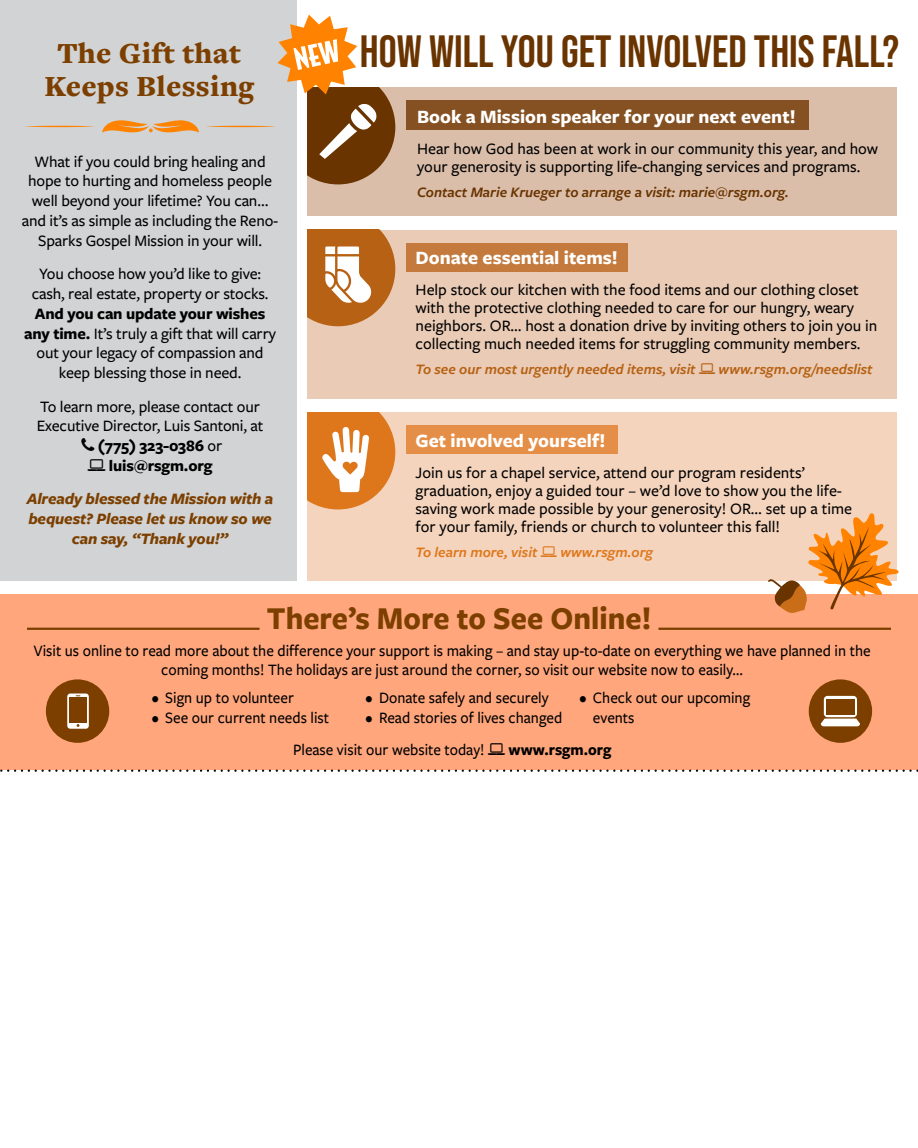
<style>
.page{position:relative;width:918px;height:1148px;background:#fff}
.page>*{position:absolute;margin:0;border:0;box-sizing:border-box;transform-origin:0 0}
.t1{font:45px "Bebas Neue";color:#6a3400}
.t2{font:700 33px "Freight Sans Pro";color:#7c3f00;scale:.95 1}
.t3{font:900 30.3px/33.2px "Freight Text";letter-spacing:.01em;color:#7c3f00;text-align:center}
.t4{font:700 19.5px "Freight Sans Pro";color:#fff}
.t5{font:500 16.5px/19.8px "Freight Sans Pro";color:#000;text-align:center}
.t6{font:500 16.5px/19.8px "Freight Sans Pro";color:#000;text-align:center;scale:.95 1}
.t7{font:italic 700 16.5px/19.8px "Freight Sans Pro";letter-spacing:-.01em;color:#7c3f00;text-align:center}
.t8{font:700 16.5px "Freight Sans Pro";letter-spacing:-.01em;color:#000}
.t9{font:700 16.5px "Freight Sans Pro";letter-spacing:-.01em;color:#000;scale:.95 1}
.t10{font:italic 600 15px "Freight Sans Pro";color:#b66113}
.t11{font:italic 600 15px "Freight Sans Pro";color:#6a3400}
.t12{font:italic 600 15px "Freight Sans Pro";color:#de771c}
.s1{font-weight:700}
.s2{font-weight:500}
</style>
<div class="page">
<div style="left:0;top:594px;width:918px;height:175px;background:#ffa67c"></div>
<div style="left:0;top:0;width:297px;height:580px;background:#d1d3d4"></div>
<svg style="left:24px;top:126px;width:71px;height:1px"></svg>
<svg style="left:102px;top:120px;width:97px;height:12px"></svg>
<div style="left:307px;top:87px;width:590px;height:129px;background:#dabeaa"></div>
<div style="left:307px;top:230px;width:590px;height:168px;background:#eacbb5"></div>
<div style="left:307px;top:412px;width:590px;height:169px;background:#f5d4bd"></div>
<div style="left:406px;top:100px;width:402px;height:30px;background:#855122"></div>
<div style="left:406px;top:243px;width:222px;height:28px;background:#c47a3c"></div>
<div style="left:406px;top:425px;width:211px;height:29px;background:#e58e47"></div>
<svg style="left:0;top:769px;width:918px;height:2px"></svg>
<svg style="left:768px;top:513px;width:131px;height:100px"></svg>
<svg style="left:206px;top:15px;width:189px;height:169px"></svg>
<svg style="left:307px;top:230px;width:88px;height:96px;background:#c98950"></svg>
<svg style="left:307px;top:412px;width:88px;height:97px;background:#e69a57"></svg>
<hr style="left:27px;top:627px;width:233px;height:3px;background:#7c3f00">
<hr style="left:658px;top:627px;width:233px;height:3px;background:#7c3f00">
<div style="left:46px;top:679px;width:63px;height:64px;background:#7c3f00;border-radius:50%"></div>
<div style="left:67px;top:693px;width:22px;height:35px;background:#fff;border-radius:3px"></div>
<div style="left:69px;top:697px;width:18px;height:26px;background:#7c3f00"></div>
<div style="left:809px;top:679px;width:63px;height:64px;background:#7c3f00;border-radius:50%"></div>
<svg style="left:824px;top:696px;width:33px;height:21px"></svg>
<div style="left:826px;top:699px;width:28px;height:15px;background:#7c3f00"></div>
<svg style="left:821px;top:718px;width:39px;height:8px"></svg>
<h3 class="t3" style="left:44px;top:36px;width:211px">The Gift that<br>Keeps Blessing</h3>
<p class="t5" style="left:22px;top:151px;width:258px">What if you could bring healing and hope to hurting and homeless people well beyond your lifetime? You can… and it’s as simple as including the Reno-Sparks Gospel Mission in your will.</p>
<p class="t5" style="left:32px;top:263px;width:238px">You choose how you’d like to give: cash, real estate, property or stocks.</p>
<p class="t5" style="left:24px;top:303px;width:253px"><span class="s1">And you can update your wishes any time.</span> It’s truly a gift that will carry out your legacy of compassion and keep blessing those in need.</p>
<p class="t5" style="left:40px;top:395px;width:221px">To learn more, please contact our</p>
<p class="t5" style="left:37px;top:415px;width:228px">Executive Director, Luis Santoni, at</p>
<p class="t8" style="left:98px;top:434px;width:126px">(775) 323-0386 <span class="s2">or</span></p>
<p class="t8" style="left:109px;top:454px;width:105px">luis@rsgm.org</p>
<p class="t7" style="left:27px;top:488px;width:248px">Already blessed the Mission with a bequest? Please let us know so we can say, “Thank you!”</p>
<h1 class="t1" style="left:360px;top:26px;width:541px">HOW WILL YOU GET INVOLVED THIS FALL?</h1>
<p class="t4" style="left:417px;top:103px;width:380px">Book a Mission speaker for your next event!</p>
<p class="t5" style="left:417px;top:139px;width:463px;line-height:18px;text-align:left">Hear how God has been at work in our community this year, and how your generosity is supporting life-changing services and programs.</p>
<p class="t11" style="left:417px;top:182px;width:373px">Contact Marie Krueger to arrange a visit: marie@rsgm.org.</p>
<p class="t4" style="left:416px;top:244px;width:204px">Donate essential items!</p>
<p class="t5" style="left:416px;top:280px;width:463px;line-height:18px;text-align:left">Help stock our kitchen with the food items and our clothing closet with the protective clothing needed to care for our hungry, weary neighbors. OR… host a donation drive by inviting others to join you in collecting much needed items for struggling community members.</p>
<p class="t10" style="left:416px;top:359px;width:282px">To see our most urgently needed items, visit</p>
<p class="t10" style="left:719px;top:359px;width:155px">www.rsgm.org/needslist</p>
<p class="t4" style="left:416px;top:427px;width:191px">Get involved yourself!</p>
<p class="t5" style="left:416px;top:463px;width:438px;line-height:18px;text-align:left">Join us for a chapel service, attend our program residents’ graduation, enjoy a guided tour – we’d love to show you the life&shy;saving work made possible by your generosity! OR… set up a time for your family, friends or church to volunteer this fall!</p>
<p class="t12" style="left:416px;top:542px;width:123px">To learn more, visit</p>
<p class="t12" style="left:560px;top:542px;width:94px">www.rsgm.org</p>
<h2 class="t2" style="left:267px;top:596px;width:406px">There’s More to See Online!</h2>
<p class="t6" style="left:34px;top:639px;width:882px">Visit us online to read more about the difference your support is making – and stay up-to-date on everything we have planned in the coming months! The holidays are just around the corner, so visit our website now to easily…</p>
<p class="t6" style="left:152px;top:687px;width:151px">• Sign up to volunteer</p>
<p class="t6" style="left:152px;top:707px;width:188px">• See our current needs list</p>
<p class="t6" style="left:366px;top:687px;width:194px">• Donate safely and securely</p>
<p class="t6" style="left:366px;top:707px;width:209px">• Read stories of lives changed</p>
<p class="t6" style="left:593px;top:687px;width:167px;text-align:left;text-indent:-13px">• Check out our upcoming events</p>
<p class="t6" style="left:293px;top:739px;width:203px">Please visit our website today!</p>
<p class="t9" style="left:509px;top:738px;width:110px">www.rsgm.org</p>
</div>
